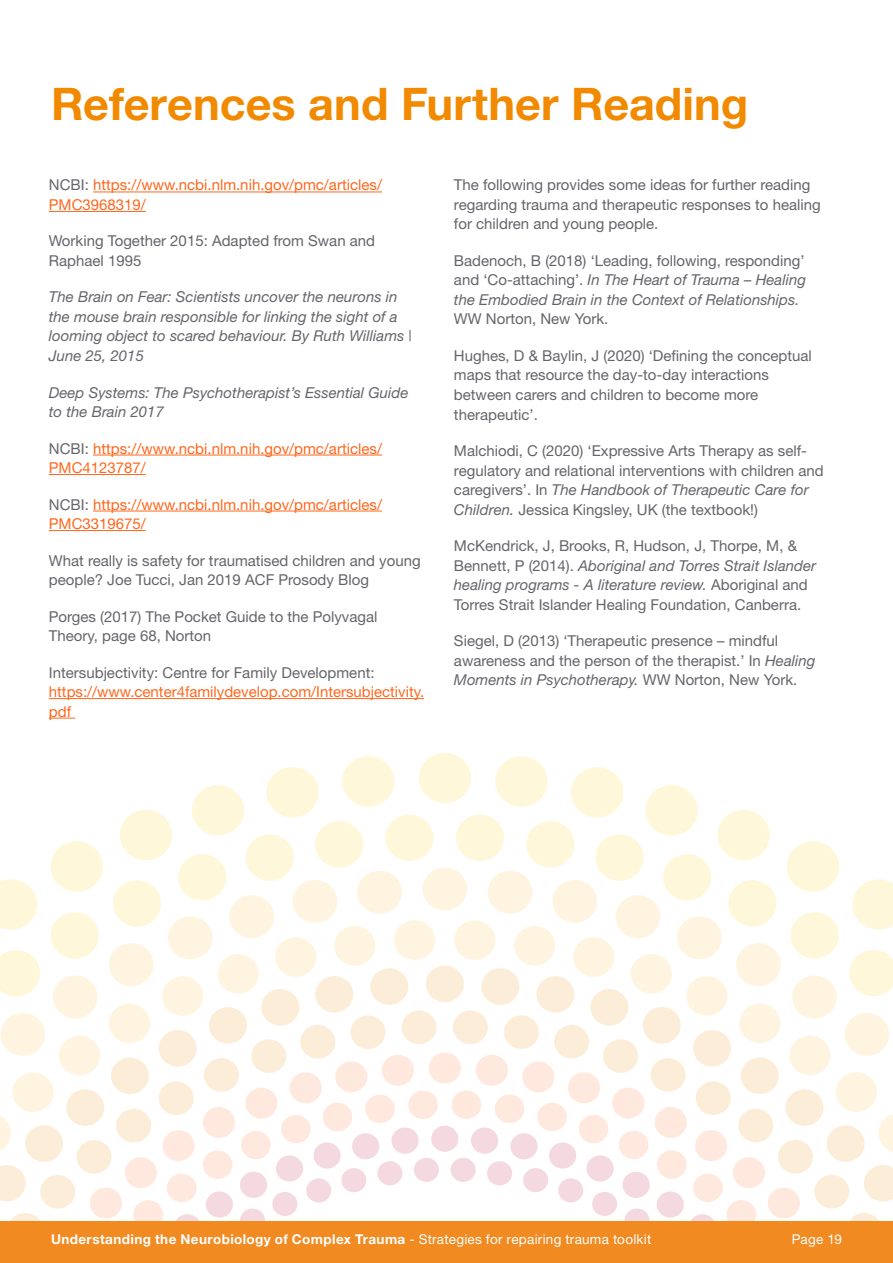
<style>
.page{position:relative;width:893px;height:1263px;background:#fff}
.page>*{position:absolute;margin:0;border:0;box-sizing:border-box;transform-origin:0 0}
.t1{font:700 45px "Helvetica Neue";color:#f18a00}
.t2{font:15px/19.5px "Helvetica Neue";color:#64656a}
.t3{font:15px/19.5px "Helvetica Neue";color:#ff671d}
.t4{font:italic 15px/19.5px "Helvetica Neue";color:#64656a}
.t5{font:700 13.5px "Helvetica Neue";letter-spacing:.03em;color:#fff}
.t6{font:13.5px "Helvetica Neue";letter-spacing:.01em;color:#fff}
.s1{color:#64656a}
.s2{font-style:italic}
.s3{font-weight:400}
</style>
<div class="page">
<div style="left:0;top:1221px;width:893px;height:42px;background:#f18a21"></div>
<hr style="left:93px;top:192px;width:289px;height:1px;background:#ff671d">
<hr style="left:49px;top:211px;width:97px;height:1px;background:#ff671d">
<hr style="left:93px;top:455px;width:289px;height:1px;background:#ff671d">
<hr style="left:49px;top:474px;width:97px;height:1px;background:#ff671d">
<hr style="left:93px;top:511px;width:289px;height:1px;background:#ff671d">
<hr style="left:49px;top:530px;width:97px;height:1px;background:#ff671d">
<hr style="left:49px;top:698px;width:375px;height:1px;background:#ff671d">
<svg style="left:49px;top:718px;width:26px;height:1px"></svg>
<div style="left:419px;top:753px;width:52px;height:50px;background:#fff7d9;border-radius:50%"></div>
<div style="left:422px;top:868px;width:45px;height:42px;background:#fef4e0;border-radius:50%"></div>
<div style="left:426px;top:965px;width:38px;height:37px;background:#fcedd9;border-radius:50%"></div>
<div style="left:429px;top:1052px;width:32px;height:31px;background:#ffe8dd;border-radius:50%"></div>
<div style="left:431px;top:1126px;width:27px;height:26px;background:#f5d9e0;border-radius:50%"></div>
<svg style="left:0;top:755px;width:439px;height:466px"></svg>
<svg style="left:450px;top:755px;width:443px;height:466px"></svg>
<p class="t1" style="left:51px;top:76px;width:699px">References and Further Reading</p>
<p class="t3" style="left:49px;top:175px;width:335px"><span class="s1">NCBI:</span> https://www.ncbi.nlm.nih.gov/pmc/articles/<br>PMC3968319/</p>
<p class="t2" style="left:49px;top:231px;width:328px">Working Together 2015: Adapted from Swan and<br>Raphael 1995</p>
<p class="t4" style="left:49px;top:287px;width:364px">The Brain on Fear: Scientists uncover the neurons in the mouse brain responsible for linking the sight of a looming object to scared behaviour. By Ruth Williams | June 25, 2015</p>
<p class="t4" style="left:49px;top:382px;width:361px">Deep Systems: The Psychotherapist’s Essential Guide to the Brain 2017</p>
<p class="t3" style="left:49px;top:438px;width:335px"><span class="s1">NCBI:</span> https://www.ncbi.nlm.nih.gov/pmc/articles/<br>PMC4123787/</p>
<p class="t3" style="left:49px;top:494px;width:335px"><span class="s1">NCBI:</span> https://www.ncbi.nlm.nih.gov/pmc/articles/<br>PMC3319675/</p>
<p class="t2" style="left:49px;top:550px;width:373px">What really is safety for traumatised children and young people? Joe Tucci, Jan 2019 ACF Prosody Blog</p>
<p class="t2" style="left:49px;top:606px;width:330px">Porges (2017) The Pocket Guide to the Polyvagal<br>Theory, page 68, Norton</p>
<p class="t3" style="left:49px;top:662px;width:377px"><span class="s1">Intersubjectivity: Centre for Family Development: </span>https://www.center4familydevelop.com/Intersubjectivity. pdf</p>
<p class="t2" style="left:454px;top:175px;width:368px">The following provides some ideas for further reading regarding trauma and therapeutic responses to healing for children and young people.</p>
<p class="t2" style="left:454px;top:251px;width:354px">Badenoch, B (2018) ‘Leading, following, responding’ and ‘Co-attaching’. <span class="s2">In The Heart of Trauma – Healing the Embodied Brain in the Context of Relationships.<br></span>WW Norton, New York.</p>
<p class="t2" style="left:454px;top:346px;width:359px">Hughes, D &amp; Baylin, J (2020) ‘Defining the conceptual maps that resource the day-to-day interactions between carers and children to become more therapeutic’.</p>
<p class="t2" style="left:454px;top:441px;width:371px">Malchiodi, C (2020) ‘Expressive Arts Therapy as self&shy;regulatory and relational interventions with children and caregivers’. In <span class="s2">The Handbook of Therapeutic Care for Children.</span> Jessica Kingsley, UK (the textbook!)</p>
<p class="t2" style="left:454px;top:536px;width:364px">McKendrick, J, Brooks, R, Hudson, J, Thorpe, M, &amp; Bennett, P (2014). <span class="s2">Aboriginal and Torres Strait Islander healing programs - A literature review.</span> Aboriginal and Torres Strait Islander Healing Foundation, Canberra.</p>
<p class="t2" style="left:454px;top:631px;width:363px">Siegel, D (2013) ‘Therapeutic presence – mindful awareness and the person of the therapist.’ In <span class="s2">Healing<br>Moments in Psychotherapy.</span> WW Norton, New York.</p>
<p class="t5" style="left:51px;top:1231px;width:602px">Understanding the Neurobiology of Complex Trauma <span class="s3">- Strategies for repairing trauma toolkit</span></p>
<p class="t6" style="left:792px;top:1231px;width:52px">Page 19</p>
</div>
